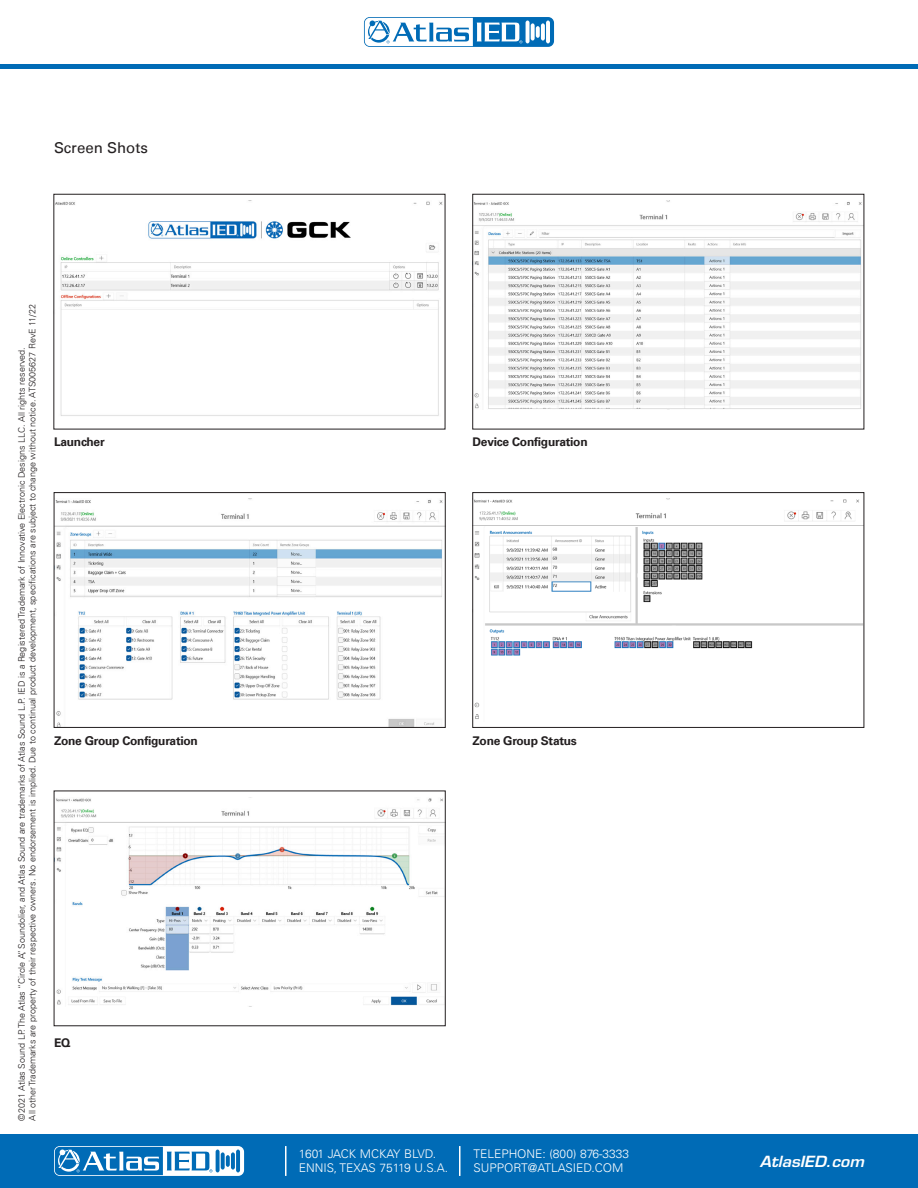
<style>
.page{position:relative;width:918px;height:1188px;background:#fff}
.page>*{position:absolute;margin:0;border:0;box-sizing:border-box;transform-origin:0 0}
.t1{font:italic 600 15px "Eurostile LT Std";color:#fff;scale:1.05 1}
.SubHead{font:15px "Univers LT";color:#231f20}
.t2{font:300 12px/13.5px "Univers LT";color:#fff}
.SubHead-2{font:700 12px "Univers LT";letter-spacing:-.02em;color:#231f20}
.t3{font:300 9px/10.8px "Univers LT";color:#231f20}
</style>
<div class="page">
<div style="left:0;top:1134px;width:918px;height:54px;background:#006bb6"></div>
<svg style="left:54px;top:1146px;width:190px;height:30px"></svg>
<hr style="left:285px;top:1146px;width:2px;height:30px;background:#fff">
<hr style="left:459px;top:1146px;width:1px;height:30px;background:#fff">
<hr style="left:0;top:64px;width:918px;height:4px;background:#006bb6">
<svg style="left:364px;top:17px;width:190px;height:30px"></svg>
<svg style="left:526px;top:21px;width:4px;height:22px"></svg>
<hr style="left:546px;top:21px;width:4px;height:22px;background:#fff;border-radius:2px">
<svg style="left:531px;top:23px;width:4px;height:18px"></svg>
<svg style="left:541px;top:23px;width:4px;height:18px"></svg>
<svg style="left:536px;top:26px;width:4px;height:12px"></svg>
<svg style="left:365px;top:18px;width:157px;height:28px"></svg>
<img style="left:56px;top:201px;width:387px;height:215px">
<div style="left:54px;top:194px;width:391px;height:235px;border:1px solid #231f20"></div>
<img style="left:474px;top:201px;width:388px;height:209px">
<div style="left:472px;top:194px;width:392px;height:235px;border:1px solid #231f20"></div>
<img style="left:56px;top:499px;width:387px;height:227px">
<div style="left:54px;top:492px;width:391px;height:236px;border:1px solid #231f20"></div>
<img style="left:56px;top:797px;width:387px;height:209px">
<img style="left:474px;top:499px;width:388px;height:220px">
<div style="left:472px;top:492px;width:392px;height:236px;border:1px solid #231f20"></div>
<p class="SubHead" style="left:54px;top:138px;width:95px">Screen Shots</p>
<p class="t3" style="left:16px;top:1120px;width:818px;rotate:-90deg">©2021 Atlas Sound LP. The Atlas “Circle A”, Soundolier, and Atlas Sound are trademarks of Atlas Sound L.P. IED is a Registered Trademark of Innovative Electronic Designs LLC. All rights reserved.<br>All other Trademarks are property of their respective owners. No endorsement is implied. Due to continual product development, specifications are subject to change without notice. ATS005627 RevE 11/22</p>
<p class="SubHead-2" style="left:54px;top:435px;width:52px">Launcher</p>
<p class="SubHead-2" style="left:54px;top:734px;width:145px">Zone Group Configuration</p>
<p class="SubHead-2" style="left:54px;top:1035px;width:18px">EQ</p>
<p class="SubHead-2" style="left:472px;top:435px;width:117px">Device Configuration</p>
<p class="SubHead-2" style="left:472px;top:734px;width:106px">Zone Group Status</p>
<h2 class="t2" style="left:299px;top:1147px;width:151px">1601 JACK MCKAY BLVD.<br>ENNIS, TEXAS 75119 U.S.A.</h2>
<h2 class="t2" style="left:473px;top:1147px;width:157px">TELEPHONE: (800) 876-3333<br>SUPPORT@ATLASIED.COM</h2>
<h1 class="t1" style="left:760px;top:1152px;width:101px">AtlasIED.com</h1>
</div>
